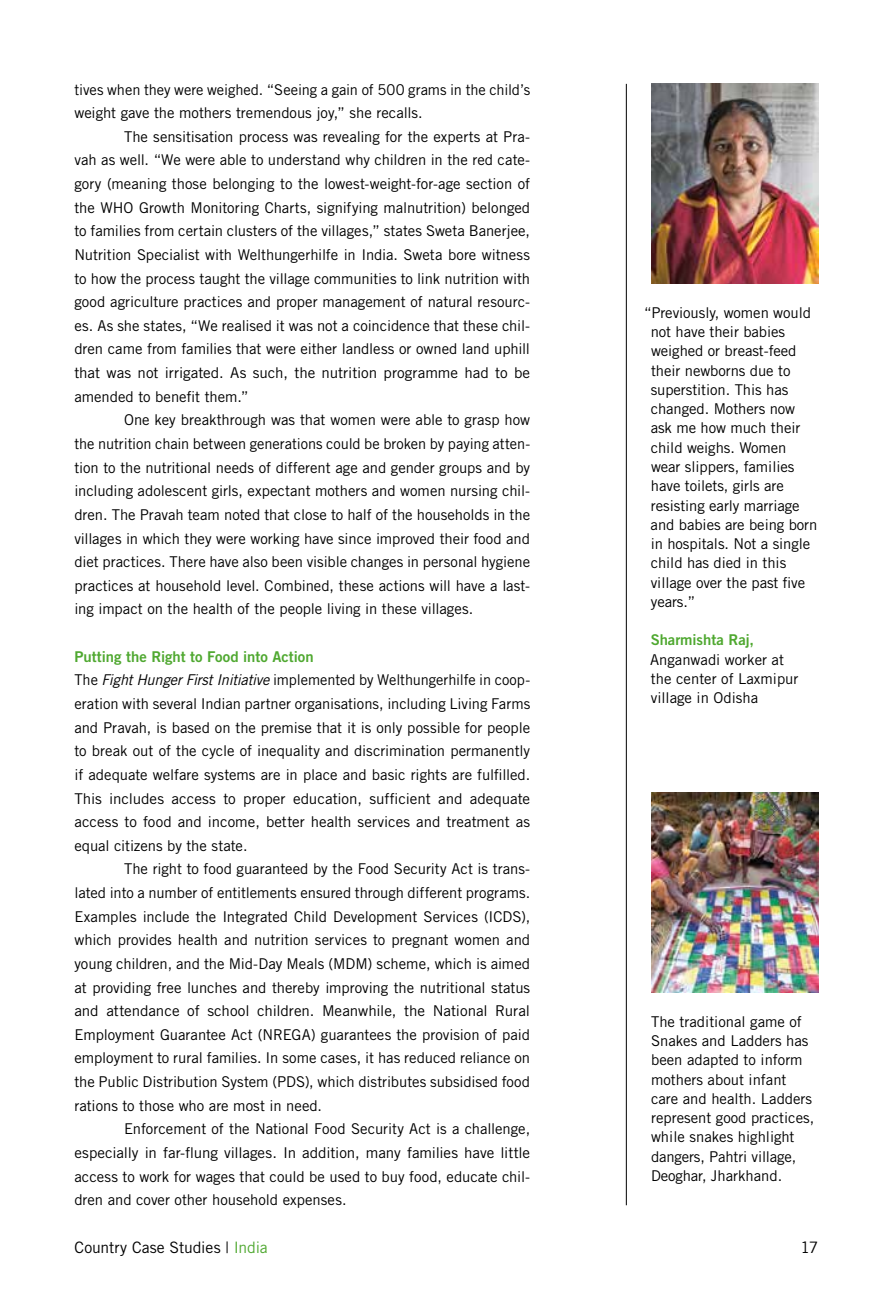
<style>
.page{position:relative;width:893px;height:1315px;background:#fff}
.page>*{position:absolute;margin:0;border:0;box-sizing:border-box;transform-origin:0 0}
.t1{font:15.75px "Trade Gothic LT Std";letter-spacing:-.005em;color:#000}
.t2{font:14.88px/23.6px "Trade Gothic LT Std";letter-spacing:-.005em;color:#000;text-align:justify}
.t3{font:14.88px "Trade Gothic LT Std Bd 2";color:#4fa830}
.s1{font-style:italic}
.s2{color:#4fa830}
</style>
<div class="page">
<hr style="left:626px;top:84px;width:1px;height:1121px;background:#000">
<img style="left:651px;top:84px;width:168px;height:200px">
<img style="left:651px;top:793px;width:168px;height:199px">
<p class="t2" style="left:74px;top:77px;width:457px">tives when they were weighed. “Seeing a gain of 500 grams in the child’s weight gave the mothers tremendous joy,” she recalls.</p>
<p class="t2" style="left:74px;top:124px;width:457px;text-indent:50px">The sensitisation process was revealing for the experts at Pra&shy;vah as well. “We were able to understand why children in the red cate&shy;gory (meaning those belonging to the lowest-weight-for-age section of the WHO Growth Monitoring Charts, signifying malnutrition) belonged to families from certain clusters of the villages,” states Sweta Banerjee, Nutrition Specialist with Welthungerhilfe in India. Sweta bore witness to how the process taught the village communities to link nutrition with good agriculture practices and proper management of natural resourc&shy;es. As she states, “We realised it was not a coincidence that these chil&shy;dren came from families that were either landless or owned land uphill that was not irrigated. As such, the nutrition programme had to be amended to benefit them.”</p>
<p class="t2" style="left:74px;top:408px;width:457px;text-indent:50px">One key breakthrough was that women were able to grasp how the nutrition chain between generations could be broken by paying atten&shy;tion to the nutritional needs of different age and gender groups and by including adolescent girls, expectant mothers and women nursing chil&shy;dren. The Pravah team noted that close to half of the households in the villages in which they were working have since improved their food and diet practices. There have also been visible changes in personal hygiene practices at household level. Combined, these actions will have a last&shy;ing impact on the health of the people living in these villages.</p>
<p class="t3" style="left:74px;top:647px;width:241px">Putting the Right to Food into Action</p>
<p class="t2" style="left:74px;top:668px;width:457px">The <span class="s1">Fight Hunger First Initiative</span> implemented by Welthungerhilfe in coop&shy;eration with several Indian partner organisations, including Living Farms and Pravah, is based on the premise that it is only possible for people to break out of the cycle of inequality and discrimination permanently if adequate welfare systems are in place and basic rights are fulfilled.<br>This includes access to proper education, sufficient and adequate access to food and income, better health services and treatment as equal citizens by the state.</p>
<p class="t2" style="left:74px;top:857px;width:457px;text-indent:50px">The right to food guaranteed by the Food Security Act is trans&shy;lated into a number of entitlements ensured through different programs.<br>Examples include the Integrated Child Development Services (ICDS), which provides health and nutrition services to pregnant women and young children, and the Mid-Day Meals (MDM) scheme, which is aimed at providing free lunches and thereby improving the nutritional status and attendance of school children. Meanwhile, the National Rural Employment Guarantee Act (NREGA) guarantees the provision of paid employment to rural families. In some cases, it has reduced reliance on the Public Distribution System (PDS), which distributes subsidised food rations to those who are most in need.</p>
<p class="t2" style="left:74px;top:1117px;width:457px;text-indent:50px">Enforcement of the National Food Security Act is a challenge, especially in far-flung villages. In addition, many families have little access to work for wages that could be used to buy food, educate chil&shy;dren and cover other household expenses.</p>
<p class="t2" style="left:651px;top:303px;width:168px;line-height:19.2px;text-align:left;text-indent:-7px">“Previously, women would not have their babies weighed or breast-feed their newborns due to superstition. This has changed. Mothers now ask me how much their child weighs. Women wear slippers, families have toilets, girls are resisting early marriage and babies are being born in hospitals. Not a single child has died in this village over the past five years.”</p>
<p class="t3" style="left:651px;top:631px;width:105px">Sharmishta Raj,</p>
<p class="t2" style="left:650px;top:649px;width:150px;line-height:19.2px;text-align:left">Anganwadi worker at the center of Laxmipur village in Odisha</p>
<p class="t2" style="left:651px;top:1012px;width:165px;line-height:19.2px;text-align:left">The traditional game of<br>Snakes and Ladders has been adapted to inform mothers about infant care and health. Ladders represent good practices, while snakes highlight dangers, Pahtri village,<br>Deoghar, Jharkhand.</p>
<p class="t1" style="left:74px;top:1237px;width:195px">Country Case Studies | <span class="s2">India</span></p>
<p class="t1" style="left:800px;top:1237px;width:20px">17</p>
</div>
